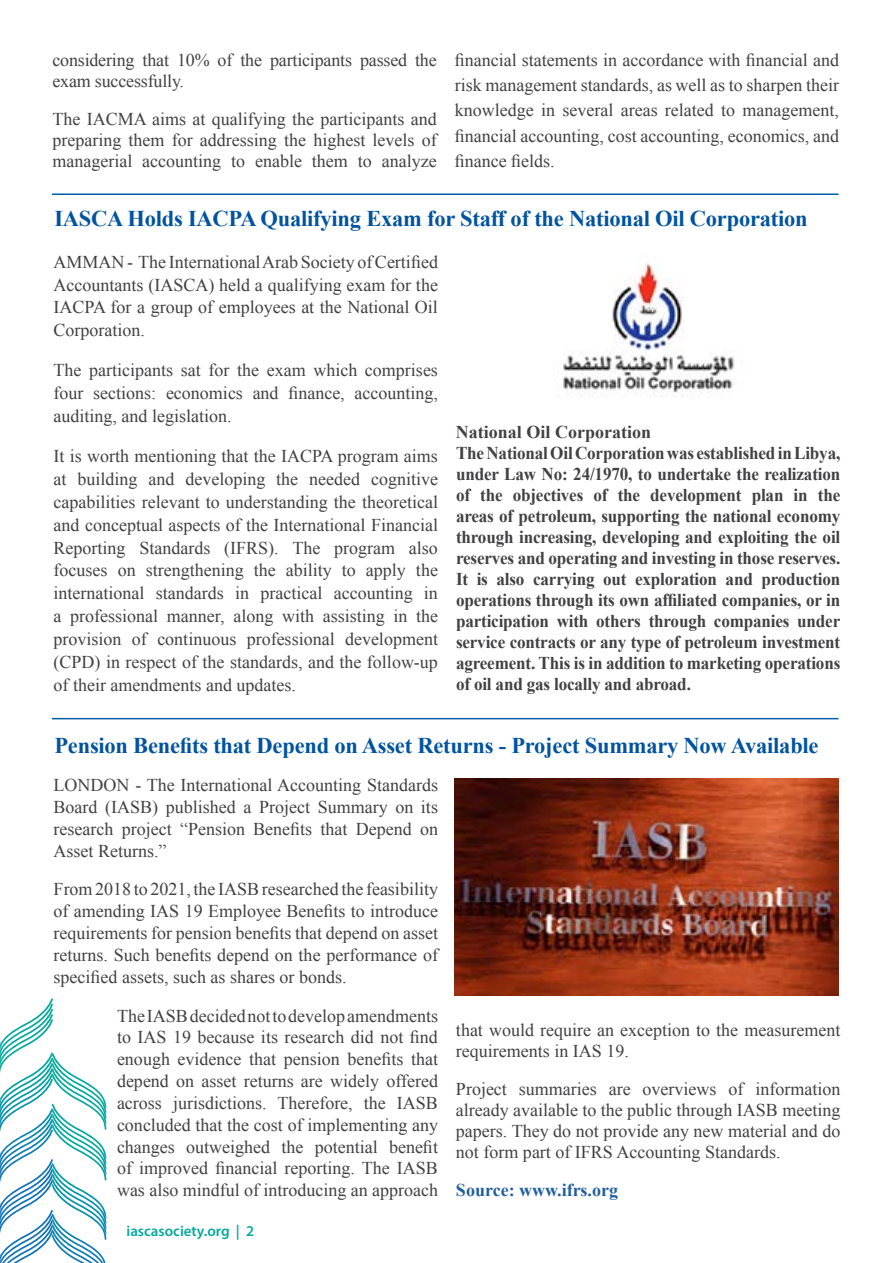
<style>
.page{position:relative;width:893px;height:1263px;background:#fff}
.page>*{position:absolute;margin:0;border:0;box-sizing:border-box;transform-origin:0 0}
.t1{font:700 22.5px "Times New Roman";letter-spacing:-.01em;color:#00539f}
.t2{font:18px/21.9px "Times New Roman";color:#414042}
.t3{font:700 18px/21px "Times New Roman";letter-spacing:-.01em;color:#414042;scale:.95 1}
.t4{font:700 18px "Times New Roman";letter-spacing:-.01em;color:#414042}
.t5{font:700 18px "Times New Roman";color:#215e9e}
.t6{font:600 15px "Myriad Pro";color:#04aa9d}
</style>
<div class="page">
<svg style="left:0;top:998px;width:106px;height:265px"></svg>
<hr style="left:52px;top:193px;width:786px;height:2px;background:#005daa">
<hr style="left:52px;top:718px;width:786px;height:1px;background:#005daa">
<img style="left:563px;top:262px;width:172px;height:136px">
<img style="left:455px;top:778px;width:383px;height:217px">
<p class="t2" style="left:52px;top:49px;width:386px;line-height:21.1px">considering that 10% of the participants passed the exam successfully.</p>
<p class="t2" style="left:52px;top:108px;width:386px;line-height:21.1px;text-align:right">The IACMA aims at qualifying the participants and preparing them for addressing the highest levels of analyze</p>
<p class="t2" style="left:52px;top:150px;width:81px">managerial</p>
<p class="t2" style="left:142px;top:150px;width:80px">accounting</p>
<p class="t2" style="left:255px;top:150px;width:48px">enable</p>
<p class="t2" style="left:312px;top:150px;width:37px">them</p>
<p class="t2" style="left:231px;top:150px;width:16px">to</p>
<p class="t2" style="left:358px;top:150px;width:16px">to</p>
<p class="t2" style="left:455px;top:47px;width:386px;line-height:25.3px;text-align:justify">financial statements in accordance with financial and risk management standards, as well as to sharpen their knowledge in several areas related to management, financial accounting, cost accounting, economics, and finance fields.</p>
<p class="t1" style="left:54px;top:203px;width:755px">IASCA Holds IACPA Qualifying Exam for Staff of the National Oil Corporation</p>
<p class="t2" style="left:54px;top:250px;width:386px;line-height:23px;text-align:justify">AMMAN- TheInternationalArabSocietyofCertified Accountants (IASCA) held a qualifying exam for the IACPA for a group of employees at the National Oil Corporation.</p>
<p class="t2" style="left:54px;top:358px;width:386px;line-height:23px;text-align:right">The participants sat for the exam which comprises accounting,</p>
<p class="t2" style="left:93px;top:382px;width:64px">sections:</p>
<p class="t2" style="left:166px;top:382px;width:78px">economics</p>
<p class="t2" style="left:253px;top:382px;width:27px">and</p>
<p class="t2" style="left:288px;top:382px;width:58px">finance,</p>
<p class="t2" style="left:54px;top:381px;width:180px;line-height:23px">four<br>auditing, and legislation.</p>
<p class="t2" style="left:54px;top:444px;width:386px;line-height:23px;text-align:right">It is worth mentioning that the IACPA program aims cognitive</p>
<p class="t2" style="left:78px;top:468px;width:62px">building</p>
<p class="t2" style="left:148px;top:468px;width:27px">and</p>
<p class="t2" style="left:185px;top:468px;width:81px">developing</p>
<p class="t2" style="left:276px;top:468px;width:23px">the</p>
<p class="t2" style="left:309px;top:468px;width:52px">needed</p>
<p class="t2" style="left:54px;top:468px;width:14px">at</p>
<p class="t2" style="left:54px;top:490px;width:386px">capabilities relevant to understanding the theoretical</p>
<p class="t2" style="left:54px;top:513px;width:386px">and conceptual aspects of the International Financial</p>
<p class="t2" style="left:409px;top:536px;width:30px">also</p>
<p class="t2" style="left:54px;top:536px;width:73px">Reporting</p>
<p class="t2" style="left:139px;top:536px;width:72px">Standards</p>
<p class="t2" style="left:224px;top:536px;width:56px">(IFRS .)</p>
<p class="t2" style="left:292px;top:536px;width:29px">The</p>
<p class="t2" style="left:334px;top:536px;width:62px">program</p>
<p class="t2" style="left:54px;top:559px;width:55px">focuses</p>
<p class="t2" style="left:118px;top:559px;width:20px">on</p>
<p class="t2" style="left:146px;top:559px;width:99px">strengthening</p>
<p class="t2" style="left:254px;top:559px;width:23px">the</p>
<p class="t2" style="left:286px;top:559px;width:48px">ability</p>
<p class="t2" style="left:342px;top:559px;width:16px">to</p>
<p class="t2" style="left:366px;top:559px;width:41px">apply</p>
<p class="t2" style="left:416px;top:559px;width:23px">the</p>
<p class="t2" style="left:54px;top:582px;width:92px">international</p>
<p class="t2" style="left:156px;top:582px;width:69px">standards</p>
<p class="t2" style="left:235px;top:582px;width:16px">in</p>
<p class="t2" style="left:260px;top:582px;width:63px">practical</p>
<p class="t2" style="left:334px;top:582px;width:80px">accounting</p>
<p class="t2" style="left:424px;top:582px;width:16px">in</p>
<p class="t2" style="left:54px;top:605px;width:9px">a</p>
<p class="t2" style="left:70px;top:605px;width:89px">professional</p>
<p class="t2" style="left:167px;top:605px;width:59px">manner,</p>
<p class="t2" style="left:233px;top:605px;width:41px">along</p>
<p class="t2" style="left:282px;top:605px;width:34px">with</p>
<p class="t2" style="left:323px;top:605px;width:64px">assisting</p>
<p class="t2" style="left:393px;top:605px;width:16px">in</p>
<p class="t2" style="left:416px;top:605px;width:23px">the</p>
<p class="t2" style="left:54px;top:627px;width:386px;line-height:23px">provision<br>(CPD) in respect of the standards, and the follow-up of their amendments and updates.</p>
<p class="t2" style="left:157px;top:628px;width:81px">continuous</p>
<p class="t2" style="left:247px;top:628px;width:89px">professional</p>
<p class="t2" style="left:345px;top:628px;width:94px">development</p>
<p class="t2" style="left:132px;top:628px;width:16px">of</p>
<p class="t4" style="left:456px;top:420px;width:197px">National Oil Corporation</p>
<p class="t3" style="left:456px;top:442px;width:406px">TheNationalOilCorporationwasestablishedinLibya,</p>
<p class="t3" style="left:456px;top:463px;width:406px">under Law No: 24/1970, to undertake the realization</p>
<p class="t3" style="left:818px;top:484px;width:25px">the</p>
<p class="t3" style="left:513px;top:484px;width:76px">objectives</p>
<p class="t3" style="left:794px;top:484px;width:16px">in</p>
<p class="t3" style="left:456px;top:484px;width:16px">of</p>
<p class="t3" style="left:456px;top:505px;width:406px">areas of petroleum, supporting the national economy</p>
<p class="t3" style="left:456px;top:526px;width:406px">through increasing, developing and exploiting the oil</p>
<p class="t3" style="left:456px;top:547px;width:406px">reserves and operating and investing in those reserves.</p>
<p class="t3" style="left:761px;top:568px;width:85px">production</p>
<p class="t3" style="left:593px;top:484px;width:16px">of</p>
<p class="t3" style="left:480px;top:484px;width:25px">the</p>
<p class="t3" style="left:618px;top:484px;width:25px">the</p>
<p class="t3" style="left:650px;top:484px;width:98px">development</p>
<p class="t3" style="left:752px;top:484px;width:35px">plan</p>
<p class="t3" style="left:477px;top:568px;width:13px">is</p>
<p class="t3" style="left:533px;top:568px;width:66px">carrying</p>
<p class="t3" style="left:635px;top:568px;width:88px">exploration</p>
<p class="t3" style="left:456px;top:568px;width:406px">It<br>operations through its own affiliated companies, or in participation with others through companies under service contracts or any type of petroleum investment agreement. This is in addition to marketing operations of oil and gas locally and abroad.</p>
<p class="t3" style="left:497px;top:568px;width:31px">also</p>
<p class="t3" style="left:726px;top:568px;width:30px">and</p>
<p class="t3" style="left:603px;top:568px;width:26px">out</p>
<p class="t1" style="left:54px;top:729px;width:766px">Pension Benefits that Depend on Asset Returns - Project Summary Now Available</p>
<p class="t2" style="left:54px;top:774px;width:386px;text-align:right">LONDON - The International Accounting Standards<br>Board (IASB) published a Project Summary on its on</p>
<p class="t2" style="left:122px;top:817px;width:51px">project</p>
<p class="t2" style="left:54px;top:817px;width:114px">research<br>Asset Returns “.</p>
<p class="t2" style="left:54px;top:878px;width:386px;text-align:justify">From2018to2021,theIASBresearchedthefeasibility of amending IAS 19 Employee Benefits to introduce requirements for pension benefits that depend on asset returns. Such benefits depend on the performance of specified assets, such as shares or bonds.</p>
<p class="t2" style="left:117px;top:1004px;width:322px;text-align:right">TheIASBdecidednottodevelopamendments to IAS 19 because its research did not find enough evidence that pension benefits that depend on asset returns are widely offered IASB</p>
<p class="t2" style="left:180px;top:817px;width:66px">“Pension</p>
<p class="t2" style="left:253px;top:817px;width:61px">Benefits</p>
<p class="t2" style="left:321px;top:817px;width:29px">that</p>
<p class="t2" style="left:356px;top:817px;width:57px">Depend</p>
<p class="t2" style="left:173px;top:1091px;width:95px">jurisdictions.</p>
<p class="t2" style="left:277px;top:1091px;width:77px">Therefore,</p>
<p class="t2" style="left:364px;top:1091px;width:23px">the</p>
<p class="t2" style="left:117px;top:1091px;width:46px">across</p>
<p class="t2" style="left:117px;top:1113px;width:322px">concluded that the cost of implementing any</p>
<p class="t2" style="left:389px;top:1135px;width:50px">benefit</p>
<p class="t2" style="left:117px;top:1135px;width:322px">changes<br>of improved financial reporting. The IASB was also mindful of introducing an approach</p>
<p class="t2" style="left:186px;top:1135px;width:85px">outweighed</p>
<p class="t2" style="left:281px;top:1135px;width:23px">the</p>
<p class="t2" style="left:315px;top:1135px;width:64px">potential</p>
<p class="t6" style="left:126px;top:1221px;width:129px">iascasociety.org 2|</p>
<p class="t2" style="left:456px;top:1019px;width:386px;line-height:21px">that would require an exception to the measurement requirements in IAS 19.</p>
<p class="t2" style="left:755px;top:1077px;width:86px">information</p>
<p class="t2" style="left:456px;top:1078px;width:386px;line-height:21px">Project<br>already available to the public through IASB meeting papers. They do not provide any new material and do not form part of IFRS Accounting Standards.</p>
<p class="t5" style="left:456px;top:1177px;width:164px">Source: www.ifrs.org</p>
<p class="t2" style="left:519px;top:1077px;width:79px">summaries</p>
<p class="t2" style="left:643px;top:1077px;width:75px">overviews</p>
<p class="t2" style="left:728px;top:1077px;width:16px">of</p>
<p class="t2" style="left:609px;top:1077px;width:23px">are</p>
</div>
